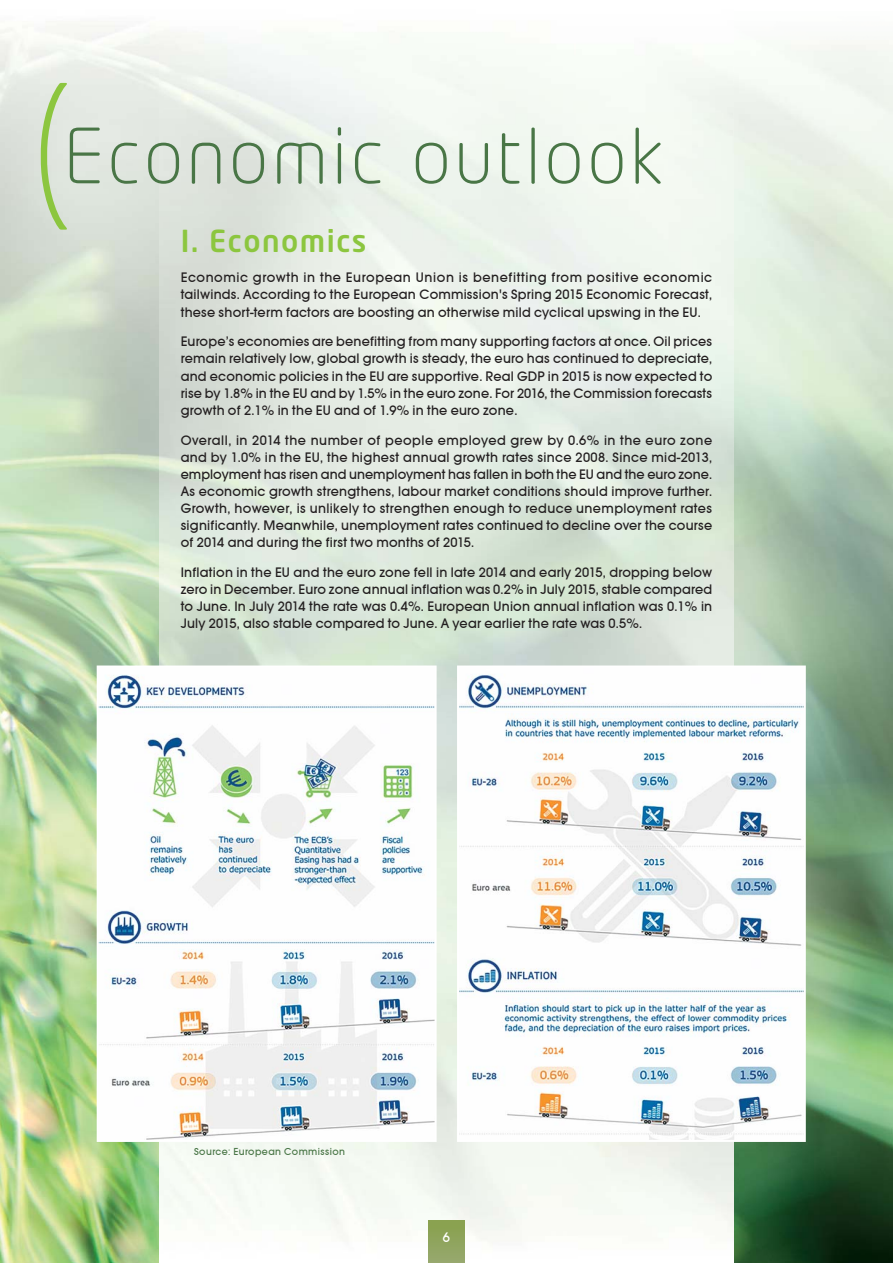
<style>
.page{position:relative;width:893px;height:1263px;background:#fff}
.page>*{position:absolute;margin:0;border:0;box-sizing:border-box;transform-origin:0 0}
.t1{font:300 75px "Neo Tech";letter-spacing:.05em;color:#497646}
.t2{font:500 30px "Neo Tech";letter-spacing:.05em;color:#8cc63f}
.t3{font:14.25px/17.1px "Avant Garde Md ITCTT";letter-spacing:.015em;color:#231f20;text-align:justify}
.t4{font:14.25px "Avant Garde Md ITCTT";color:#fff}
.t5{font:10.5px "Avant Garde Md ITCTT";letter-spacing:.04em;color:#497646}
</style>
<div class="page">
<img style="left:0;top:21px;width:159px;height:1242px">
<img style="left:159px;top:30px;width:734px;height:1233px">
<div style="left:428px;top:1221px;width:37px;height:42px;background:linear-gradient(to bottom,#88a14c,#96a86e)"></div>
<svg style="left:97px;top:665px;width:340px;height:477px"></svg>
<svg style="left:457px;top:665px;width:349px;height:477px"></svg>
<svg style="left:41px;top:83px;width:26px;height:147px;background:#c9dcb4"></svg>
<h1 class="t1" style="left:64px;top:120px;width:601px">Economic outlook</h1>
<h2 class="t2" style="left:181px;top:227px;width:187px">I. Economics</h2>
<p class="t3" style="left:181px;top:269px;width:533px">Economic growth in the European Union is benefitting from positive economic tailwinds. According to the European Commission's Spring 2015 Economic Forecast, these short-term factors are boosting an otherwise mild cyclical upswing in the EU.</p>
<p class="t3" style="left:181px;top:333px;width:533px">Europe’s economies are benefitting from many supporting factors at once. Oil prices remain relatively low, global growth is steady, the euro has continued to depreciate, and economic policies in the EU are supportive. Real GDP in 2015 is now expected to rise by 1.8% in the EU and by 1.5% in the euro zone. For 2016, the Commission forecasts growth of 2.1% in the EU and of 1.9% in the euro zone.</p>
<p class="t3" style="left:181px;top:431px;width:533px">Overall, in 2014 the number of people employed grew by 0.6% in the euro zone and by 1.0% in the EU, the highest annual growth rates since 2008. Since mid-2013, employment has risen and unemployment has fallen in both the EU and the euro zone.<br>As economic growth strengthens, labour market conditions should improve further.<br>Growth, however, is unlikely to strengthen enough to reduce unemployment rates significantly. Meanwhile, unemployment rates continued to decline over the course of 2014 and during the first two months of 2015.</p>
<p class="t3" style="left:181px;top:564px;width:533px">Inflation in the EU and the euro zone fell in late 2014 and early 2015, dropping below zero in December. Euro zone annual inflation was 0.2% in July 2015, stable compared to June. In July 2014 the rate was 0.4%. European Union annual inflation was 0.1% in July 2015, also stable compared to June. A year earlier the rate was 0.5%.</p>
<p class="t5" style="left:194px;top:1145px;width:152px">Source: European Commission</p>
<p class="t4" style="left:443px;top:1229px;width:9px">6</p>
</div>
